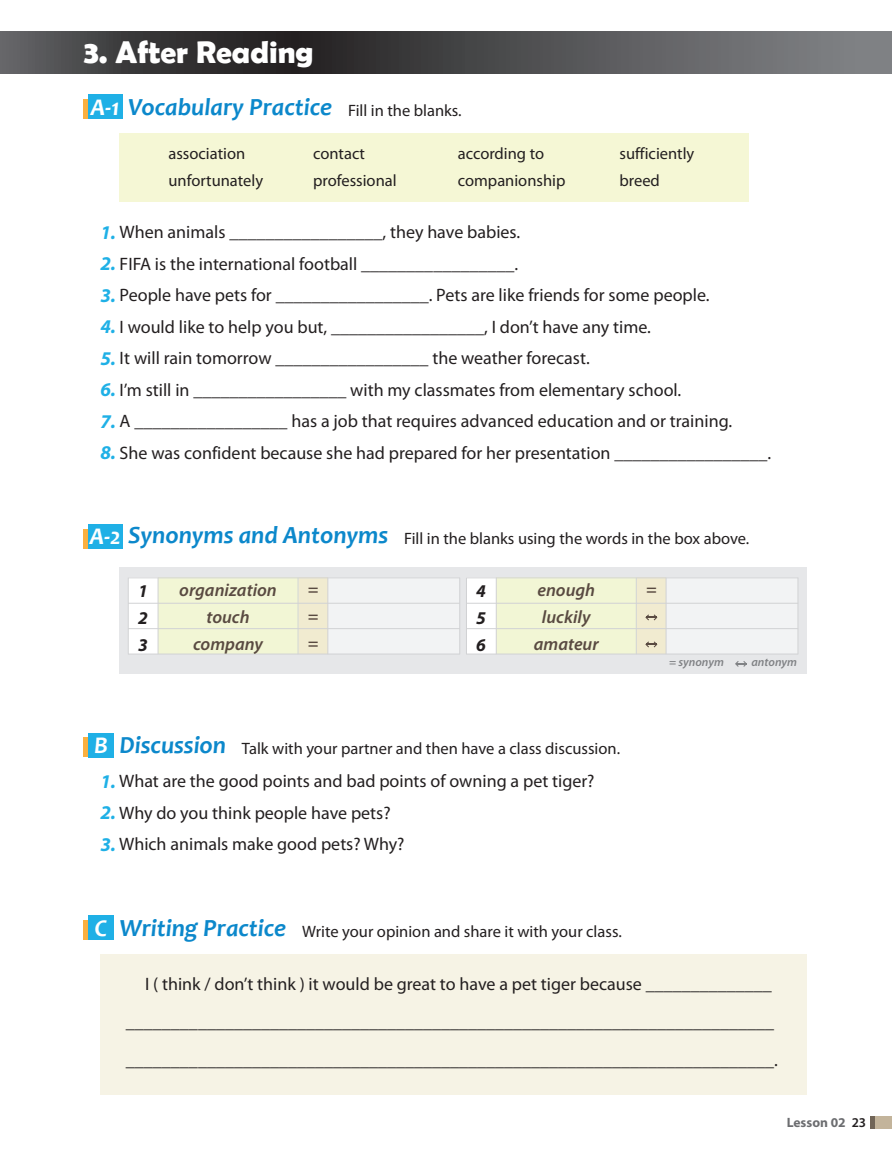
<style>
.page{position:relative;width:892px;height:1163px;background:#fff}
.page>*{position:absolute;margin:0;border:0;box-sizing:border-box;transform-origin:0 0}
.t1{font:700 31.5px "Berlin Sans FB Demi";color:#fff}
.t2{font:italic 700 24.75px "Candara";color:#0c88cb}
.t3{font:italic 700 24px "Candara";color:#fff}
.RTown1-질문답들-쓰기{font:18px/37.5px "Myriad Pro";color:#231f20}
.기본문장{font:italic 600 18px "Myriad Pro";color:#594a41}
.기본문장-2{font:italic 700 18px "Myriad Pro";color:#231f20}
.기본문장-3{font:16.5px "Myriad Pro";color:#231f20}
.기본문장-4{font:700 13.5px "Myriad Pro";color:#6c6d70}
.기본문장-5{font:italic 600 12px "Myriad Pro";color:#808285}
.s1{font-size:24px;color:#fff}
.s2{font-family:"Myriad Pro";font-weight:400;font-style:normal;font-size:16.5px;color:#231f20}
.s3{font-weight:700;font-style:italic;font-size:19.5px;color:#1fb0e6}
.s4{font-family:"Candara";font-weight:700;font-style:italic;font-size:24.75px;color:#0c88cb}
.s5{font-weight:600;color:#231f20}
</style>
<div class="page">
<div style="left:83px;top:99px;width:28px;height:20px;background:#fbb03f"></div>
<div style="left:88px;top:95px;width:34px;height:24px;background:#1fb0e6"></div>
<div style="left:83px;top:529px;width:28px;height:19px;background:#fbb03f"></div>
<div style="left:88px;top:524px;width:34px;height:24px;background:#1fb0e6"></div>
<div style="left:870px;top:1115px;width:21px;height:13px;background:#c3b49b"></div>
<hr style="left:870px;top:1115px;width:4px;height:13px;background:#716557">
<div style="left:83px;top:920px;width:28px;height:20px;background:#fbb03f"></div>
<div style="left:88px;top:915px;width:26px;height:25px;background:#1fb0e6"></div>
<div style="left:83px;top:737px;width:28px;height:20px;background:#fbb03f"></div>
<div style="left:88px;top:733px;width:26px;height:24px;background:#1fb0e6"></div>
<svg style="left:0;top:31px;width:891px;height:43px;background:#4e4e4f"></svg>
<div style="left:120px;top:133px;width:629px;height:68px;background:#f5f7d5"></div>
<div style="left:100px;top:954px;width:706px;height:140px;background:#f6f3e5"></div>
<div style="left:120px;top:567px;width:686px;height:106px;background:#e6e7e9"></div>
<div style="left:128px;top:577px;width:332px;height:77px;background:#f2f3f4"></div>
<div style="left:128px;top:577px;width:200px;height:77px;background:#f1ebd0"></div>
<div style="left:128px;top:577px;width:170px;height:77px;background:#f2f6d5"></div>
<div style="left:128px;top:577px;width:30px;height:77px;background:#fff"></div>
<hr style="left:158px;top:577px;width:1px;height:77px;background:#d1d2d4">
<hr style="left:298px;top:577px;width:1px;height:77px;background:#d1d2d4">
<hr style="left:459px;top:577px;width:1px;height:77px;background:#d1d2d4">
<hr style="left:128px;top:577px;width:1px;height:77px;background:#d1d2d4">
<hr style="left:327px;top:577px;width:1px;height:77px;background:#d1d2d4">
<hr style="left:128px;top:577px;width:332px;height:1px;background:#d1d2d4">
<hr style="left:128px;top:603px;width:332px;height:1px;background:#d1d2d4">
<hr style="left:128px;top:628px;width:332px;height:1px;background:#d1d2d4">
<hr style="left:128px;top:654px;width:332px;height:1px;background:#d1d2d4">
<div style="left:466px;top:577px;width:332px;height:77px;background:#f2f3f4"></div>
<div style="left:466px;top:577px;width:200px;height:77px;background:#f1ebd0"></div>
<div style="left:466px;top:577px;width:170px;height:77px;background:#f2f6d5"></div>
<div style="left:466px;top:577px;width:30px;height:77px;background:#fff"></div>
<hr style="left:496px;top:577px;width:1px;height:77px;background:#d1d2d4">
<hr style="left:636px;top:577px;width:1px;height:77px;background:#d1d2d4">
<hr style="left:797px;top:577px;width:1px;height:77px;background:#d1d2d4">
<hr style="left:466px;top:577px;width:1px;height:77px;background:#d1d2d4">
<hr style="left:665px;top:577px;width:1px;height:77px;background:#d1d2d4">
<hr style="left:466px;top:577px;width:332px;height:1px;background:#d1d2d4">
<hr style="left:466px;top:603px;width:332px;height:1px;background:#d1d2d4">
<hr style="left:466px;top:628px;width:332px;height:1px;background:#d1d2d4">
<hr style="left:466px;top:654px;width:332px;height:1px;background:#d1d2d4">
<svg style="left:645px;top:614px;width:13px;height:7px"></svg>
<svg style="left:645px;top:641px;width:13px;height:7px"></svg>
<svg style="left:735px;top:661px;width:12px;height:6px"></svg>
<p class="t1" style="left:83px;top:34px;width:232px">3. After Reading</p>
<p class="t2" style="left:91px;top:92px;width:372px"><span class="s1">A-1</span> Vocabulary Practice <span class="s2">Fill in the blanks.</span></p>
<p class="기본문장-3" style="left:168px;top:143px;width:78px">association</p>
<p class="기본문장-3" style="left:313px;top:143px;width:53px">contact</p>
<p class="기본문장-3" style="left:458px;top:143px;width:88px">according to</p>
<p class="기본문장-3" style="left:619px;top:143px;width:76px">sufficiently</p>
<p class="기본문장-3" style="left:168px;top:170px;width:96px">unfortunately</p>
<p class="기본문장-3" style="left:313px;top:170px;width:85px">professional</p>
<p class="기본문장-3" style="left:458px;top:170px;width:109px">companionship</p>
<p class="기본문장-3" style="left:619px;top:170px;width:42px">breed</p>
<p class="RTown1-질문답들-쓰기" style="left:100px;top:213px;width:421px"><span class="s3">1.</span> When animals _________________, they have babies.</p>
<p class="RTown1-질문답들-쓰기" style="left:100px;top:245px;width:419px"><span class="s3">2.</span> FIFA is the international football _________________.</p>
<p class="RTown1-질문답들-쓰기" style="left:100px;top:276px;width:610px"><span class="s3">3.</span> People have pets for _________________. Pets are like friends for some people.</p>
<p class="RTown1-질문답들-쓰기" style="left:100px;top:308px;width:552px"><span class="s3">4.</span> I would like to help you but, _________________, I don’t have any time.</p>
<p class="RTown1-질문답들-쓰기" style="left:100px;top:339px;width:491px"><span class="s3">5.</span> It will rain tomorrow _________________ the weather forecast.</p>
<p class="RTown1-질문답들-쓰기" style="left:100px;top:371px;width:582px"><span class="s3">6.</span> I’m still in _________________ with my classmates from elementary school.</p>
<p class="RTown1-질문답들-쓰기" style="left:100px;top:402px;width:633px"><span class="s3">7.</span> A _________________ has a job that requires advanced education and or training.</p>
<p class="RTown1-질문답들-쓰기" style="left:100px;top:434px;width:672px"><span class="s3">8.</span> She was confident because she had prepared for her presentation _________________.</p>
<p class="t3" style="left:90px;top:521px;width:33px">A-2</p>
<p class="기본문장-3" style="left:128px;top:528px;width:622px"><span class="s4">Synonyms and Antonyms</span> Fill in the blanks using the words in the box above.</p>
<p class="기본문장-2" style="left:138px;top:579px;width:11px">1</p>
<p class="기본문장-2" style="left:138px;top:606px;width:11px">2</p>
<p class="기본문장-2" style="left:138px;top:633px;width:11px">3</p>
<p class="기본문장" style="left:179px;top:578px;width:99px">organization</p>
<p class="기본문장" style="left:206px;top:605px;width:45px">touch</p>
<p class="기본문장" style="left:193px;top:632px;width:71px">company</p>
<p class="기본문장" style="left:308px;top:577px;width:12px">=</p>
<p class="기본문장" style="left:308px;top:604px;width:12px">=</p>
<p class="기본문장" style="left:308px;top:631px;width:12px">=</p>
<p class="기본문장-2" style="left:476px;top:579px;width:11px">4</p>
<p class="기본문장-2" style="left:476px;top:606px;width:11px">5</p>
<p class="기본문장-2" style="left:476px;top:633px;width:11px">6</p>
<p class="기본문장" style="left:537px;top:578px;width:59px">enough</p>
<p class="기본문장" style="left:542px;top:605px;width:50px">luckily</p>
<p class="기본문장" style="left:534px;top:632px;width:66px">amateur</p>
<p class="기본문장" style="left:646px;top:577px;width:12px">=</p>
<p class="기본문장-5" style="left:669px;top:654px;width:56px">= synonym</p>
<p class="기본문장-5" style="left:751px;top:654px;width:47px">antonym</p>
<p class="t3" style="left:94px;top:729px;width:15px">B</p>
<p class="기본문장-3" style="left:120px;top:738px;width:502px"><span class="s4">Discussion</span> Talk with your partner and then have a class discussion.</p>
<p class="RTown1-질문답들-쓰기" style="left:100px;top:762px;width:495px"><span class="s3">1.</span> What are the good points and bad points of owning a pet tiger?</p>
<p class="RTown1-질문답들-쓰기" style="left:100px;top:793px;width:292px"><span class="s3">2.</span> Why do you think people have pets?</p>
<p class="RTown1-질문답들-쓰기" style="left:100px;top:825px;width:306px"><span class="s3">3.</span> Which animals make good pets? Why?</p>
<p class="t3" style="left:95px;top:912px;width:14px">C</p>
<p class="기본문장-3" style="left:120px;top:921px;width:503px"><span class="s4">Writing Practice</span> Write your opinion and share it with your class.</p>
<p class="RTown1-질문답들-쓰기" style="left:145px;top:965px;width:628px">I ( think / don’t think ) it would be great to have a pet tiger because ______________</p>
<p class="RTown1-질문답들-쓰기" style="left:126px;top:1002px;width:653px">________________________________________________________________________ ________________________________________________________________________.</p>
<p class="기본문장-4" style="left:786px;top:1113px;width:81px">Lesson 02 <span class="s5">23</span></p>
</div>
